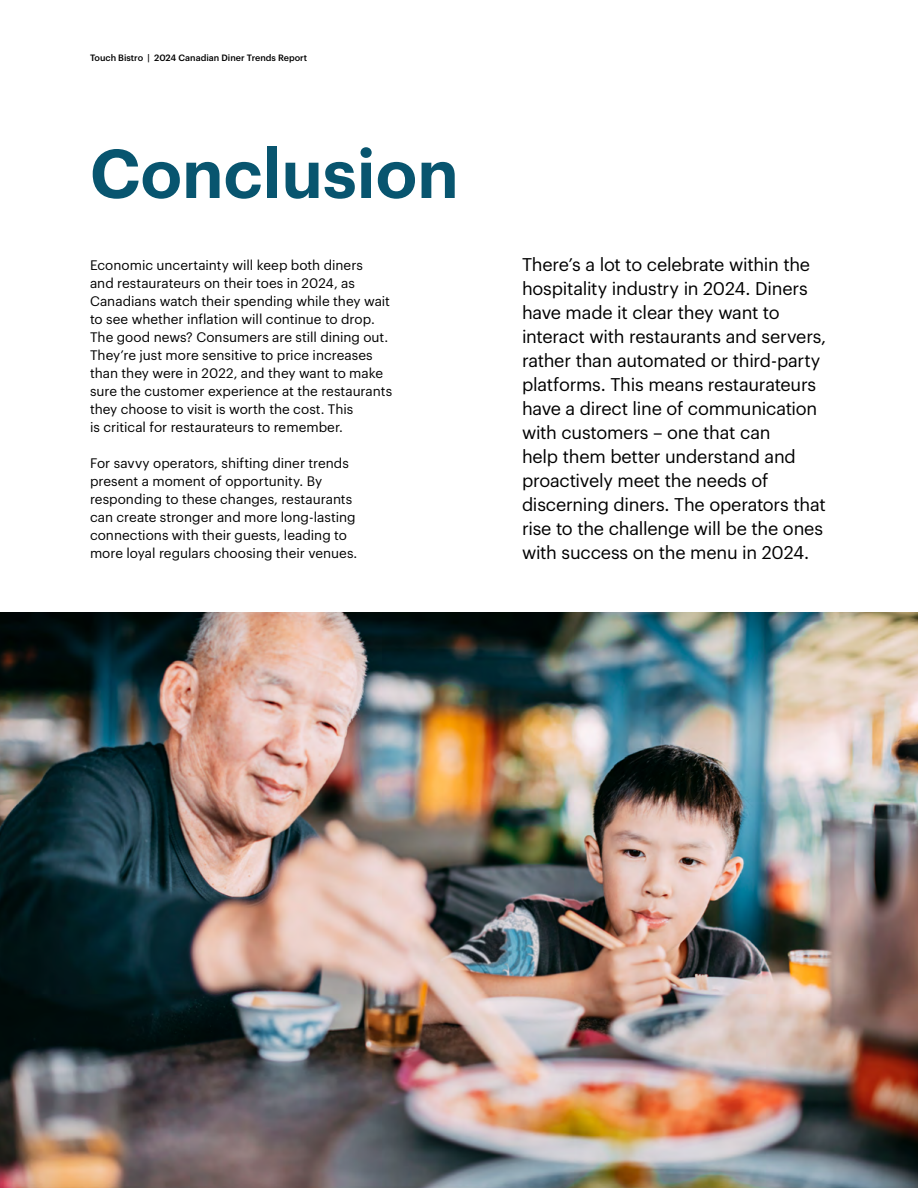
<style>
.page{position:relative;width:918px;height:1188px;background:#fff}
.page>*{position:absolute;margin:0;border:0;box-sizing:border-box;transform-origin:0 0}
.t1{font:600 67.5px "Graphik";color:#08556f}
.t2{font:18px/24px "Graphik";letter-spacing:-.01em;color:#000}
.t3{font:13.5px/18px "Graphik";color:#000}
.t4{font:500 9px "Graphik";color:#000}
</style>
<div class="page">
<img style="left:0;top:612px;width:918px;height:576px">
<p class="t4" style="left:90px;top:51px;width:219px">Touch Bistro | 2024 Canadian Diner Trends Report</p>
<h1 class="t1" style="left:90px;top:122px;width:370px">Conclusion</h1>
<p class="t3" style="left:90px;top:255px;width:304px">Economic uncertainty will keep both diners<br>and restaurateurs on their toes in 2024, as Canadians watch their spending while they wait to see whether inflation will continue to drop.<br>The good news? Consumers are still dining out.<br>They’re just more sensitive to price increases than they were in 2022, and they want to make sure the customer experience at the restaurants they choose to visit is worth the cost. This<br>is critical for restaurateurs to remember.</p>
<p class="t3" style="left:90px;top:453px;width:269px">For savvy operators, shifting diner trends present a moment of opportunity. By responding to these changes, restaurants can create stronger and more long-lasting connections with their guests, leading to more loyal regulars choosing their venues.</p>
<p class="t2" style="left:522px;top:251px;width:306px">There’s a lot to celebrate within the hospitality industry in 2024. Diners have made it clear they want to interact with restaurants and servers, rather than automated or third-party platforms. This means restaurateurs have a direct line of communication with customers – one that can<br>help them better understand and proactively meet the needs of discerning diners. The operators that rise to the challenge will be the ones with success on the menu in 2024.</p>
</div>
